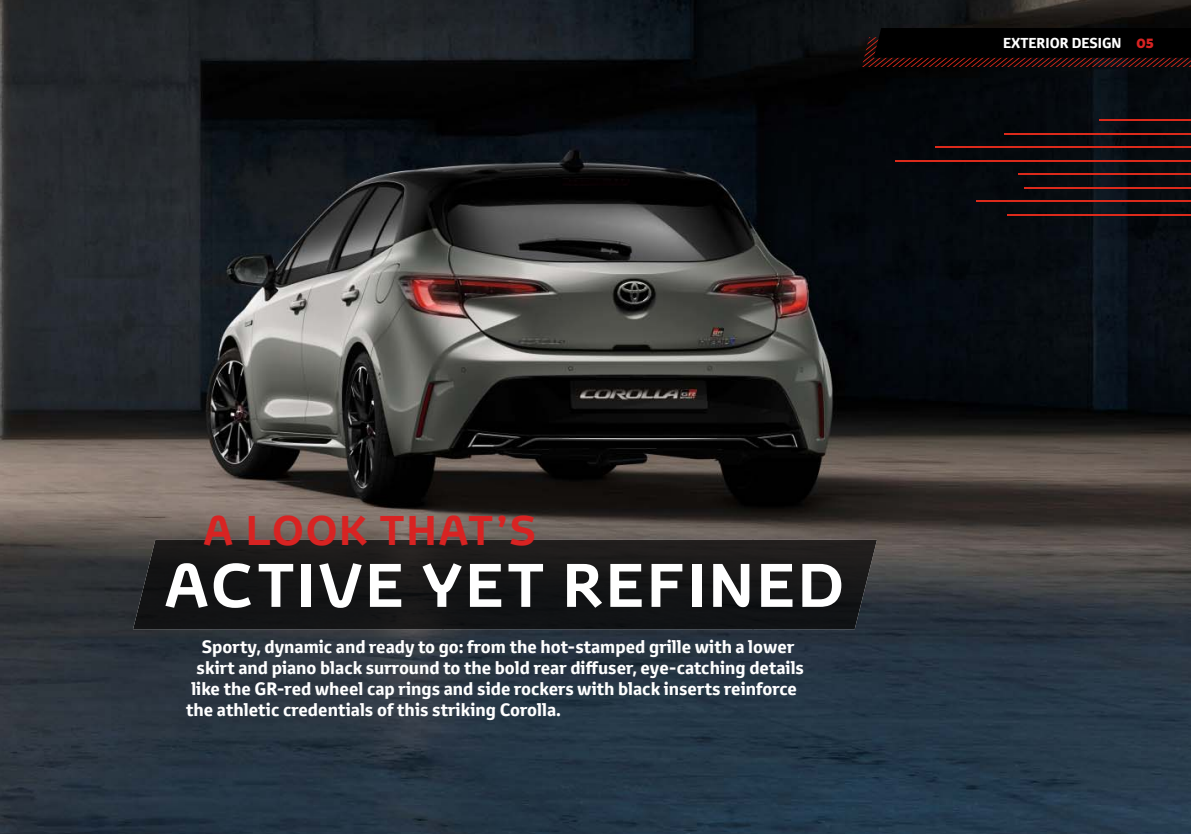
<style>
.page{position:relative;width:1191px;height:834px;background:#fff}
.page>*{position:absolute;margin:0;border:0;box-sizing:border-box;transform-origin:0 0}
.t1{font:700 59.5px "Toyota Display";letter-spacing:.06em;color:#fff}
.t2{font:700 40.25px "Toyota Display";letter-spacing:.06em;color:#d82322}
.t3{font:700 17.5px "Toyota Text";color:#fff}
.t4{font:700 14px "Toyota Text";color:#fff}
.s1{font-family:"Toyota Display";font-weight:800;font-size:13.12px;color:#d82322}
</style>
<div class="page">
<img style="left:0;top:0;width:1191px;height:833px">
<hr style="left:1005px;top:133px;width:186px;height:1px;background:#dc2a1b">
<hr style="left:1099px;top:119px;width:92px;height:2px;background:#dc2a1b">
<hr style="left:895px;top:160px;width:296px;height:1px;background:#dc2a1b">
<hr style="left:1007px;top:214px;width:184px;height:2px;background:#dc2a1b">
<hr style="left:1018px;top:173px;width:173px;height:2px;background:#dc2a1b">
<hr style="left:1024px;top:187px;width:167px;height:2px;background:#dc2a1b">
<hr style="left:935px;top:146px;width:256px;height:2px;background:#dc2a1b">
<hr style="left:976px;top:200px;width:215px;height:2px;background:#dc2a1b">
<img style="left:133px;top:539px;width:744px;height:90px">
<svg style="left:861px;top:28px;width:330px;height:39px"></svg>
<p class="t4" style="left:1003px;top:34px;width:152px">EXTERIOR DESIGN <span class="s1">05</span></p>
<h2 class="t2" style="left:204px;top:510px;width:334px">A LOOK THAT’S</h2>
<h1 class="t1" style="left:165px;top:555px;width:680px">ACTIVE YET REFINED</h1>
<p class="t3" style="left:202px;top:635px;width:594px">Sporty, dynamic and ready to go: from the hot-stamped grille with a lower</p>
<p class="t3" style="left:197px;top:656px;width:609px">skirt and piano black surround to the bold rear diffuser, eye-catching details</p>
<p class="t3" style="left:191px;top:677px;width:607px">like the GR-red wheel cap rings and side rockers with black inserts reinforce</p>
<p class="t3" style="left:186px;top:698px;width:376px">the athletic credentials of this striking Corolla.</p>
</div>
